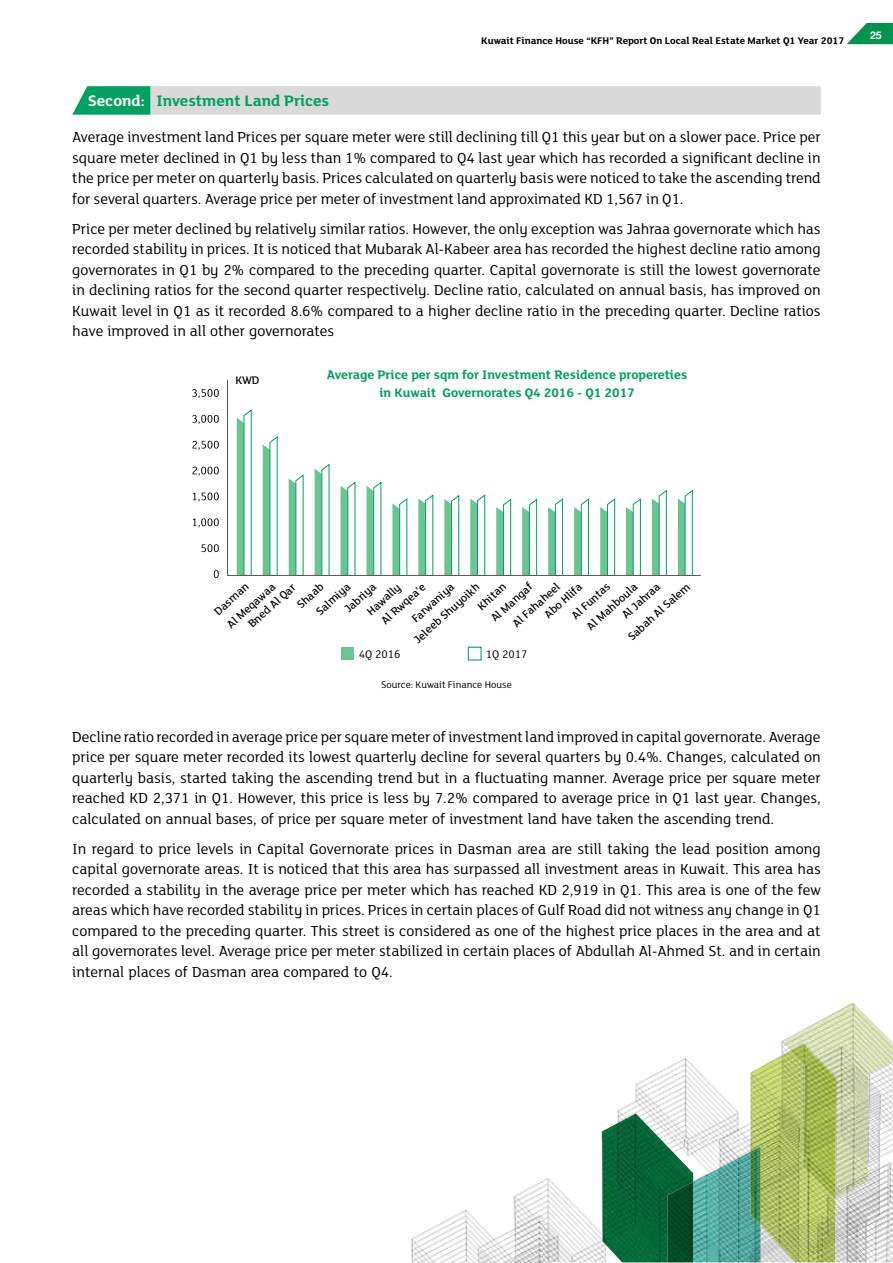
<style>
.page{position:relative;width:893px;height:1263px;background:#fff}
.page>*{position:absolute;margin:0;border:0;box-sizing:border-box;transform-origin:0 0}
.t1{font:700 16.5px "FS Lola";color:#00a161}
.t2{font:15.75px/20.5px "FS Lola";color:#000;text-align:justify}
.t3{font:700 13.5px/17.5px "FS Lola";color:#00a161;text-align:center}
.t4{font:500 12px/17.9px "FS Lola";color:#000}
.t5{font:12px "FS Lola";color:#000}
.t6{font:700 10.5px "FS Lola";color:#000}
.t7{font:10.5px "FS Lola";color:#000}
.t8{font:700 10.5px "Helvetica Neue LT Arabic";color:#fff}
.s1{color:#fff}
</style>
<div class="page">
<svg style="left:847px;top:23px;width:46px;height:21px"></svg>
<svg style="left:192px;top:389px;width:27px;height:9px"></svg>
<svg style="left:192px;top:415px;width:27px;height:9px"></svg>
<svg style="left:192px;top:441px;width:27px;height:9px"></svg>
<svg style="left:192px;top:467px;width:27px;height:9px"></svg>
<svg style="left:193px;top:492px;width:26px;height:10px"></svg>
<svg style="left:193px;top:518px;width:26px;height:10px"></svg>
<svg style="left:202px;top:544px;width:17px;height:8px"></svg>
<svg style="left:214px;top:570px;width:5px;height:8px"></svg>
<svg style="left:227px;top:379px;width:474px;height:197px"></svg>
<img style="left:411px;top:1181px;width:131px;height:81px">
<img style="left:601px;top:1057px;width:150px;height:82px">
<img style="left:862px;top:1197px;width:31px;height:65px">
<img style="left:542px;top:1139px;width:60px;height:123px">
<img style="left:693px;top:1139px;width:58px;height:13px">
<img style="left:835px;top:1197px;width:27px;height:65px">
<img style="left:751px;top:1050px;width:84px;height:212px">
<img style="left:602px;top:1113px;width:91px;height:149px">
<img style="left:693px;top:1152px;width:67px;height:110px">
<img style="left:751px;top:1146px;width:9px;height:79px">
<img style="left:668px;top:1182px;width:25px;height:80px">
<img style="left:782px;top:1003px;width:111px;height:194px">
<img style="left:791px;top:1044px;width:45px;height:153px">
<div style="left:341px;top:647px;width:13px;height:13px;background:#6cc394"></div>
<div style="left:468px;top:647px;width:14px;height:13px;border:1px solid #00a15f"></div>
<svg style="left:72px;top:86px;width:749px;height:29px;background:#c6d4ce"></svg>
<p class="t1" style="left:88px;top:89px;width:243px"><span class="s1">Second:</span> Investment Land Prices</p>
<p class="t6" style="left:481px;top:34px;width:365px">Kuwait Finance House “KFH” Report On Local Real Estate Market Q1 Year 2017</p>
<p class="t2" style="left:72px;top:126px;width:750px">Average investment land Prices per square meter were still declining till Q1 this year but on a slower pace. Price per square meter declined in Q1 by less than 1% compared to Q4 last year which has recorded a significant decline in the price per meter on quarterly basis. Prices calculated on quarterly basis were noticed to take the ascending trend for several quarters. Average price per meter of investment land approximated KD 1,567 in Q1.</p>
<p class="t2" style="left:72px;top:218px;width:750px">Price per meter declined by relatively similar ratios. However, the only exception was Jahraa governorate which has recorded stability in prices. It is noticed that Mubarak Al-Kabeer area has recorded the highest decline ratio among governorates in Q1 by 2% compared to the preceding quarter. Capital governorate is still the lowest governorate in declining ratios for the second quarter respectively. Decline ratio, calculated on annual basis, has improved on Kuwait level in Q1 as it recorded 8.6% compared to a higher decline ratio in the preceding quarter. Decline ratios have improved in all other governorates</p>
<p class="t3" style="left:327px;top:365px;width:362px">Average Price per sqm for Investment Residence propereties in Kuwait Governorates Q4 2016 - Q1 2017</p>
<p class="t4" style="left:235px;top:371px;width:26px">KWD</p>
<p class="t8" style="left:870px;top:29px;width:13px">25</p>
<p class="t4" style="left:486px;top:613px;width:53px;rotate:-42deg">Al Mangaf</p>
<p class="t4" style="left:508px;top:618px;width:61px;rotate:-42deg">Al Fahaheel</p>
<p class="t4" style="left:280px;top:585px;width:33px;line-height:18.3px;text-indent:-49px;rotate:-42deg">Bned Al Qar<br>Shaab</p>
<p class="t4" style="left:409px;top:634px;width:85px;rotate:-42deg">Jeleeb Shuyoikh</p>
<p class="t4" style="left:540px;top:609px;width:48px;rotate:-42deg">Abo Hlifa</p>
<p class="t4" style="left:582px;top:621px;width:65px;rotate:-42deg">Al Mahboula</p>
<p class="t4" style="left:210px;top:606px;width:63px;rotate:-42deg">Dasman<br>Al Meqawaa</p>
<p class="t4" style="left:311px;top:606px;width:44px;rotate:-42deg">Salmiya</p>
<p class="t4" style="left:617px;top:610px;width:49px;rotate:-42deg">Al Jahraa</p>
<p class="t4" style="left:340px;top:603px;width:39px;rotate:-42deg">Jabriya</p>
<p class="t4" style="left:407px;top:613px;width:54px;rotate:-42deg">Farwaniya</p>
<p class="t4" style="left:567px;top:610px;width:49px;rotate:-42deg">Al Funtas</p>
<p class="t4" style="left:473px;top:601px;width:35px;rotate:-42deg">Khitan</p>
<p class="t4" style="left:376px;top:615px;width:57px;rotate:-42deg">Al Rwqea’e</p>
<p class="t4" style="left:623px;top:631px;width:81px;rotate:-42deg">Sabah Al Salem</p>
<p class="t4" style="left:362px;top:606px;width:42px;rotate:-42deg">Hawally</p>
<p class="t5" style="left:359px;top:646px;width:43px">4Q 2016</p>
<p class="t5" style="left:486px;top:646px;width:43px">1Q 2017</p>
<p class="t7" style="left:381px;top:678px;width:132px">Source: Kuwait Finance House</p>
<p class="t2" style="left:72px;top:726px;width:750px">Decline ratio recorded in average price per square meter of investment land improved in capital governorate. Average price per square meter recorded its lowest quarterly decline for several quarters by 0.4%. Changes, calculated on quarterly basis, started taking the ascending trend but in a fluctuating manner. Average price per square meter reached KD 2,371 in Q1. However, this price is less by 7.2% compared to average price in Q1 last year. Changes, calculated on annual bases, of price per square meter of investment land have taken the ascending trend.</p>
<p class="t2" style="left:72px;top:838px;width:750px">In regard to price levels in Capital Governorate prices in Dasman area are still taking the lead position among capital governorate areas. It is noticed that this area has surpassed all investment areas in Kuwait. This area has recorded a stability in the average price per meter which has reached KD 2,919 in Q1. This area is one of the few areas which have recorded stability in prices. Prices in certain places of Gulf Road did not witness any change in Q1 compared to the preceding quarter. This street is considered as one of the highest price places in the area and at all governorates level. Average price per meter stabilized in certain places of Abdullah Al-Ahmed St. and in certain internal places of Dasman area compared to Q4.</p>
</div>
